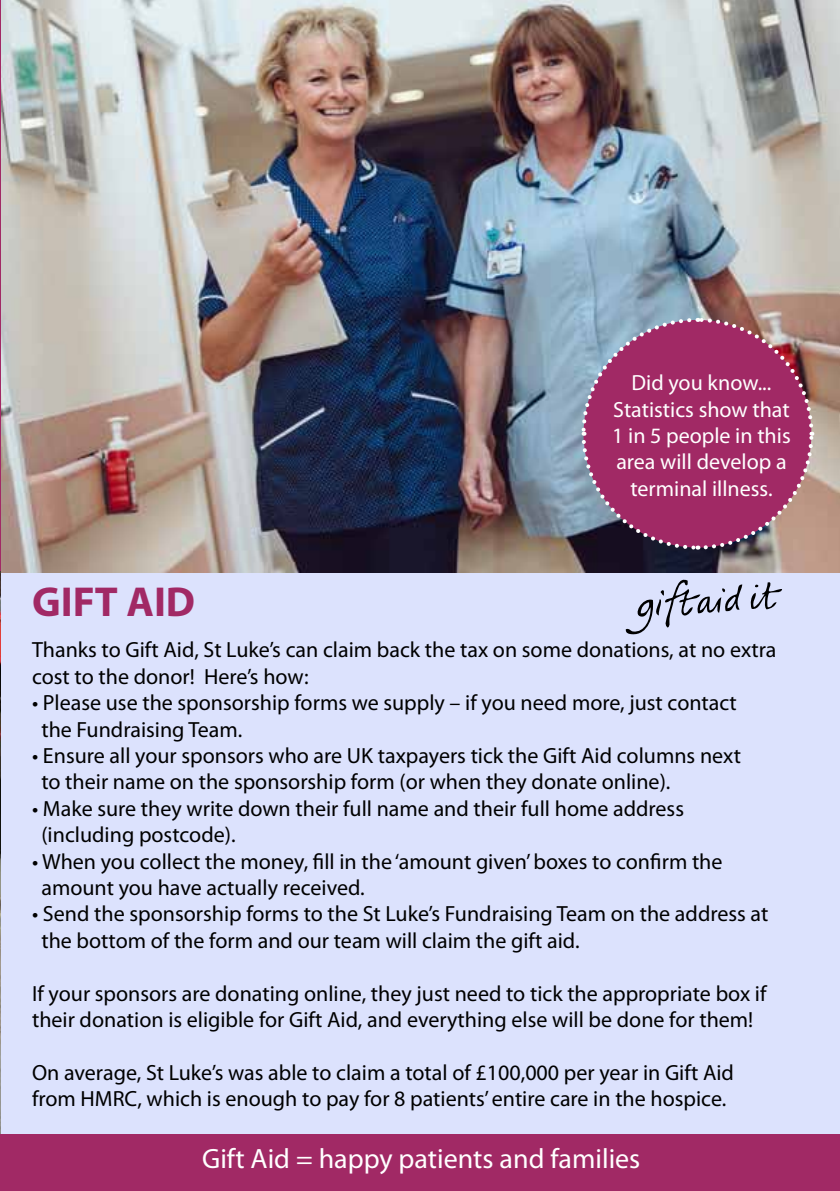
<style>
.page{position:relative;width:840px;height:1191px;background:#fff}
.page>*{position:absolute;margin:0;border:0;box-sizing:border-box;transform-origin:0 0}
.t1{font:700 42px "Myriad Pro";color:#a12965}
.t2{font:28px "Myriad Pro";color:#fff}
.t3{font:22px/26.4px "Myriad Pro";color:#000}
.t4{font:22px/26.4px "Myriad Pro";color:#fff;text-align:center}
</style>
<div class="page">
<div style="left:0;top:135px;width:839px;height:1056px;background:#dce2fd"></div>
<img style="left:1px;top:0;width:838px;height:573px">
<hr style="left:0;top:0;width:1px;height:1191px;background:#a12965">
<img style="left:0;top:571px;width:1px;height:563px">
<svg style="left:579px;top:316px;width:236px;height:235px;background:#9b4370"></svg>
<div style="left:0;top:1134px;width:839px;height:57px;background:#a12965"></div>
<svg style="left:750px;top:582px;width:31px;height:28px"></svg>
<svg style="left:625px;top:579px;width:117px;height:56px"></svg>
<p class="t4" style="left:612px;top:369px;width:180px">Did you know...<br>Statistics show that<br>1 in 5 people in this area will develop a terminal illness.</p>
<h1 class="t1" style="left:32px;top:574px;width:165px">GIFT AID</h1>
<p class="t3" style="left:32px;top:636px;width:745px">Thanks to Gift Aid, St Luke’s can claim back the tax on some donations, at no extra cost to the donor! Here’s how:</p>
<p class="t3" style="left:41px;top:689px;width:696px;text-indent:-9px">• Please use the sponsorship forms we supply – if you need more, just contact the Fundraising Team.</p>
<p class="t3" style="left:41px;top:742px;width:700px;text-indent:-9px">• Ensure all your sponsors who are UK taxpayers tick the Gift Aid columns next to their name on the sponsorship form (or when they donate online).</p>
<p class="t3" style="left:41px;top:795px;width:643px;text-indent:-9px">• Make sure they write down their full name and their full home address (including postcode).</p>
<p class="t3" style="left:41px;top:847px;width:682px;text-indent:-9px">• When you collect the money, fill in the ‘amount given’ boxes to confirm the amount you have actually received.</p>
<p class="t3" style="left:41px;top:900px;width:728px;text-indent:-9px">• Send the sponsorship forms to the St Luke’s Fundraising Team on the address at the bottom of the form and our team will claim the gift aid.</p>
<p class="t3" style="left:32px;top:979px;width:735px">If your sponsors are donating online, they just need to tick the appropriate box if their donation is eligible for Gift Aid, and everything else will be done for them!</p>
<p class="t3" style="left:32px;top:1059px;width:703px">On average, St Luke’s was able to claim a total of £100,000 per year in Gift Aid from HMRC, which is enough to pay for 8 patients’ entire care in the hospice.</p>
<p class="t2" style="left:202px;top:1141px;width:439px">Gift Aid = happy patients and families</p>
</div>
